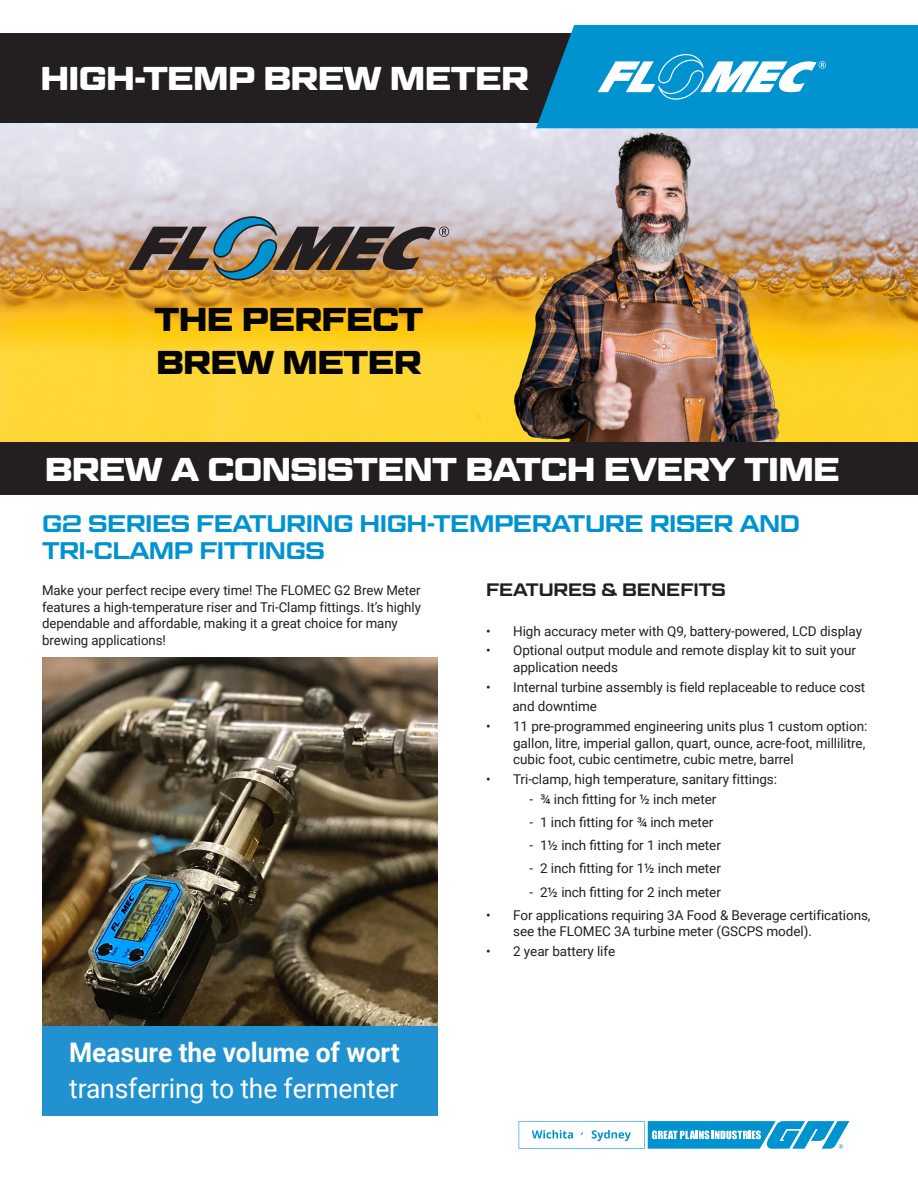
<style>
.page{position:relative;width:918px;height:1188px;background:#fff}
.page>*{position:absolute;margin:0;border:0;box-sizing:border-box;transform-origin:0 0}
.t1{font:700 33px "Geom Graphic";letter-spacing:-.02em;color:#fff}
.t2{font:700 33px/43.5px "Geom Graphic";letter-spacing:-.02em;color:#040503}
.t3{font:27px/36px "Roboto";letter-spacing:-.005em;color:#fff}
.t4{font:600 24px/27px "Geom Graphic";letter-spacing:-.02em;color:#0093d0}
.t5{font:600 18px "Geom Graphic";letter-spacing:-.005em;color:#231f20}
.t6{font:13.5px/16.5px "Roboto";letter-spacing:-.005em;color:#231f20}
.s1{font-weight:700}
</style>
<div class="page">
<img style="left:0;top:122px;width:918px;height:320px">
<img style="left:493px;top:128px;width:320px;height:314px">
<div style="left:0;top:442px;width:918px;height:53px;background:#231f20"></div>
<div style="left:0;top:33px;width:583px;height:89px;background:#231f20"></div>
<img style="left:42px;top:657px;width:395px;height:369px">
<div style="left:42px;top:1026px;width:395px;height:89px;background:#2192cf"></div>
<svg style="left:129px;top:216px;width:320px;height:64px;background:#847767"></svg>
<svg style="left:536px;top:25px;width:382px;height:103px;background:#1a98cd"></svg>
<svg style="left:519px;top:1121px;width:330px;height:28px"></svg>
<p class="t1" style="left:40px;top:59px;width:490px">HIGH-TEMP BREW METER</p>
<p class="t2" style="left:154px;top:297px;width:270px">THE PERFECT<br>BREW METER</p>
<p class="t1" style="left:45px;top:449px;width:797px">BREW A CONSISTENT BATCH EVERY TIME</p>
<p class="t4" style="left:42px;top:510px;width:760px">G2 SERIES FEATURING HIGH-TEMPERATURE RISER AND<br>TRI-CLAMP FITTINGS</p>
<p class="t6" style="left:42px;top:582px;width:380px">Make your perfect recipe every time! The FLOMEC G2 Brew Meter features a high-temperature riser and Tri-Clamp fittings. It’s highly dependable and affordable, making it a great choice for many brewing applications!</p>
<p class="t3" style="left:69px;top:1034px;width:332px"><span class="s1">Measure the volume of wort </span>transferring to the fermenter</p>
<p class="t5" style="left:486px;top:579px;width:241px">FEATURES &amp; BENEFITS</p>
<p class="t6" style="left:486px;top:622px;width:377px">• High accuracy meter with Q9, battery-powered, LCD display</p>
<p class="t6" style="left:513px;top:642px;width:344px;text-indent:-27px">• Optional output module and remote display kit to suit your application needs</p>
<p class="t6" style="left:486px;top:678px;width:381px">• Internal turbine assembly is field replaceable to reduce cost</p>
<p class="t6" style="left:512px;top:698px;width:86px">and downtime</p>
<p class="t6" style="left:513px;top:718px;width:356px;text-indent:-27px">• 11 pre-programmed engineering units plus 1 custom option: gallon, litre, imperial gallon, quart, ounce, acre-foot, millilitre, cubic foot, cubic centimetre, cubic metre, barrel</p>
<p class="t6" style="left:486px;top:770px;width:292px">• Tri-clamp, high temperature, sanitary fittings:</p>
<p class="t6" style="left:530px;top:790px;width:188px">- ¾ inch fitting for ½ inch meter</p>
<p class="t6" style="left:530px;top:813px;width:185px">- 1 inch fitting for ¾ inch meter</p>
<p class="t6" style="left:530px;top:837px;width:193px">- 1½ inch fitting for 1 inch meter</p>
<p class="t6" style="left:530px;top:860px;width:193px">- 2 inch fitting for 1½ inch meter</p>
<p class="t6" style="left:530px;top:883px;width:193px">- 2½ inch fitting for 2 inch meter</p>
<p class="t6" style="left:513px;top:906px;width:359px;text-indent:-27px">• For applications requiring 3A Food &amp; Beverage certifications, see the FLOMEC 3A turbine meter (GSCPS model).</p>
<p class="t6" style="left:486px;top:943px;width:131px">• 2 year battery life</p>
</div>
